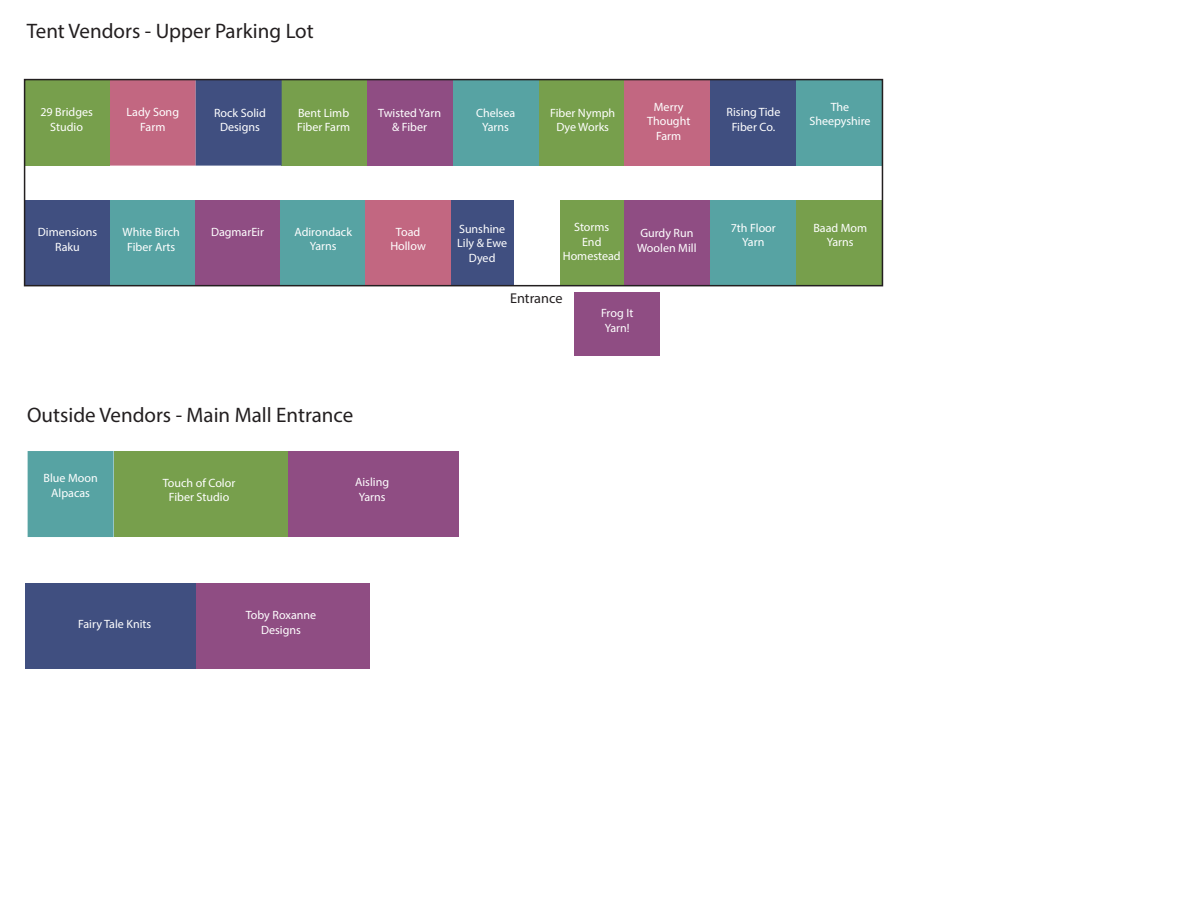
<style>
.page{position:relative;width:1188px;height:918px;background:#fff}
.page>*{position:absolute;margin:0;border:0;box-sizing:border-box;transform-origin:0 0}
.t1{font:21px "Myriad Pro";color:#231f20}
.t2{font:14.25px "Myriad Pro";color:#231f20}
.t3{font:12px/14.4px "Myriad Pro";color:#fff;text-align:center}
</style>
<div class="page">
<div style="left:281px;top:80px;width:86px;height:86px;background:#779f4c"></div>
<div style="left:796px;top:80px;width:86px;height:86px;background:#57a3a3"></div>
<div style="left:710px;top:80px;width:86px;height:86px;background:#404f80"></div>
<div style="left:624px;top:80px;width:86px;height:86px;background:#c26781"></div>
<div style="left:538px;top:80px;width:86px;height:86px;background:#779f4c"></div>
<div style="left:25px;top:200px;width:86px;height:86px;background:#404f80"></div>
<div style="left:110px;top:80px;width:86px;height:86px;background:#c26781"></div>
<div style="left:196px;top:80px;width:86px;height:86px;background:#404f80"></div>
<div style="left:24px;top:80px;width:86px;height:86px;background:#779f4c"></div>
<div style="left:110px;top:200px;width:86px;height:86px;background:#57a3a3"></div>
<div style="left:195px;top:200px;width:86px;height:86px;background:#8f4d83"></div>
<div style="left:796px;top:200px;width:86px;height:86px;background:#779f4c"></div>
<div style="left:560px;top:200px;width:63px;height:86px;background:#779f4c"></div>
<div style="left:28px;top:451px;width:86px;height:86px;background:#57a3a3"></div>
<div style="left:280px;top:200px;width:86px;height:86px;background:#57a3a3"></div>
<div style="left:367px;top:80px;width:86px;height:86px;background:#8f4d83"></div>
<div style="left:574px;top:292px;width:86px;height:63px;background:#8f4d83"></div>
<div style="left:451px;top:200px;width:63px;height:86px;background:#404f80"></div>
<div style="left:365px;top:200px;width:86px;height:86px;background:#c26781"></div>
<div style="left:624px;top:200px;width:86px;height:86px;background:#8f4d83"></div>
<div style="left:453px;top:80px;width:86px;height:86px;background:#57a3a3"></div>
<div style="left:710px;top:200px;width:86px;height:86px;background:#57a3a3"></div>
<div style="left:24px;top:79px;width:859px;height:207px;border:2px solid #231f20"></div>
<div style="left:286px;top:451px;width:173px;height:86px;background:#8f4d83"></div>
<div style="left:25px;top:583px;width:172px;height:86px;background:#404f80"></div>
<div style="left:196px;top:583px;width:173px;height:86px;background:#8f4d83"></div>
<div style="left:114px;top:451px;width:174px;height:86px;background:#779f4c"></div>
<h1 class="t1" style="left:27px;top:18px;width:288px">Tent Vendors - Upper Parking Lot</h1>
<p class="t3" style="left:550px;top:106px;width:67px">Fiber Nymph<br>Dye Works</p>
<p class="t3" style="left:647px;top:100px;width:45px">Merry<br>Thought<br>Farm</p>
<p class="t3" style="left:40px;top:105px;width:54px">29 Bridges<br>Studio</p>
<p class="t3" style="left:297px;top:106px;width:54px;text-align:left">Bent Limb<br>Fiber Farm</p>
<p class="t3" style="left:476px;top:106px;width:41px">Chelsea<br>Yarns</p>
<p class="t3" style="left:726px;top:105px;width:55px">Rising Tide<br>Fiber Co.</p>
<p class="t3" style="left:127px;top:105px;width:54px">Lady Song<br>Farm</p>
<p class="t3" style="left:214px;top:106px;width:53px">Rock Solid<br>Designs</p>
<p class="t3" style="left:378px;top:106px;width:64px">Twisted Yarn &amp; Fiber</p>
<p class="t3" style="left:809px;top:100px;width:63px">The<br>Sheepyshire</p>
<p class="t3" style="left:38px;top:225px;width:61px">Dimensions<br>Raku</p>
<p class="t3" style="left:123px;top:225px;width:59px">White Birch</p>
<p class="t3" style="left:211px;top:225px;width:54px">DagmarEir</p>
<p class="t3" style="left:127px;top:239px;width:50px">Fiber Arts</p>
<p class="t3" style="left:294px;top:224px;width:59px">Adirondack<br>Yarns</p>
<p class="t3" style="left:390px;top:224px;width:37px">Toad<br>Hollow</p>
<p class="t3" style="left:457px;top:221px;width:52px">Sunshine<br>Lily &amp; Ewe<br>Dyed</p>
<p class="t3" style="left:563px;top:220px;width:59px">Storms<br>End<br>Homestead</p>
<p class="t2" style="left:510px;top:289px;width:54px">Entrance</p>
<p class="t3" style="left:637px;top:226px;width:61px;text-align:left">Gurdy Run<br>Woolen Mill</p>
<p class="t3" style="left:601px;top:306px;width:34px">Frog It<br>Yarn!</p>
<h1 class="t1" style="left:27px;top:402px;width:328px">Outside Vendors - Main Mall Entrance</h1>
<p class="t3" style="left:44px;top:471px;width:56px">Blue Moon<br>Alpacas</p>
<p class="t3" style="left:163px;top:476px;width:74px">Touch of Color<br>Fiber Studio</p>
<p class="t3" style="left:355px;top:475px;width:35px;text-align:left">Aisling<br>Yarns</p>
<p class="t3" style="left:731px;top:220px;width:47px">7th Floor<br>Yarn</p>
<p class="t3" style="left:813px;top:220px;width:55px">Baad Mom<br>Yarns</p>
<p class="t3" style="left:78px;top:617px;width:75px">Fairy Tale Knits</p>
<p class="t3" style="left:246px;top:608px;width:72px">Toby Roxanne<br>Designs</p>
</div>
